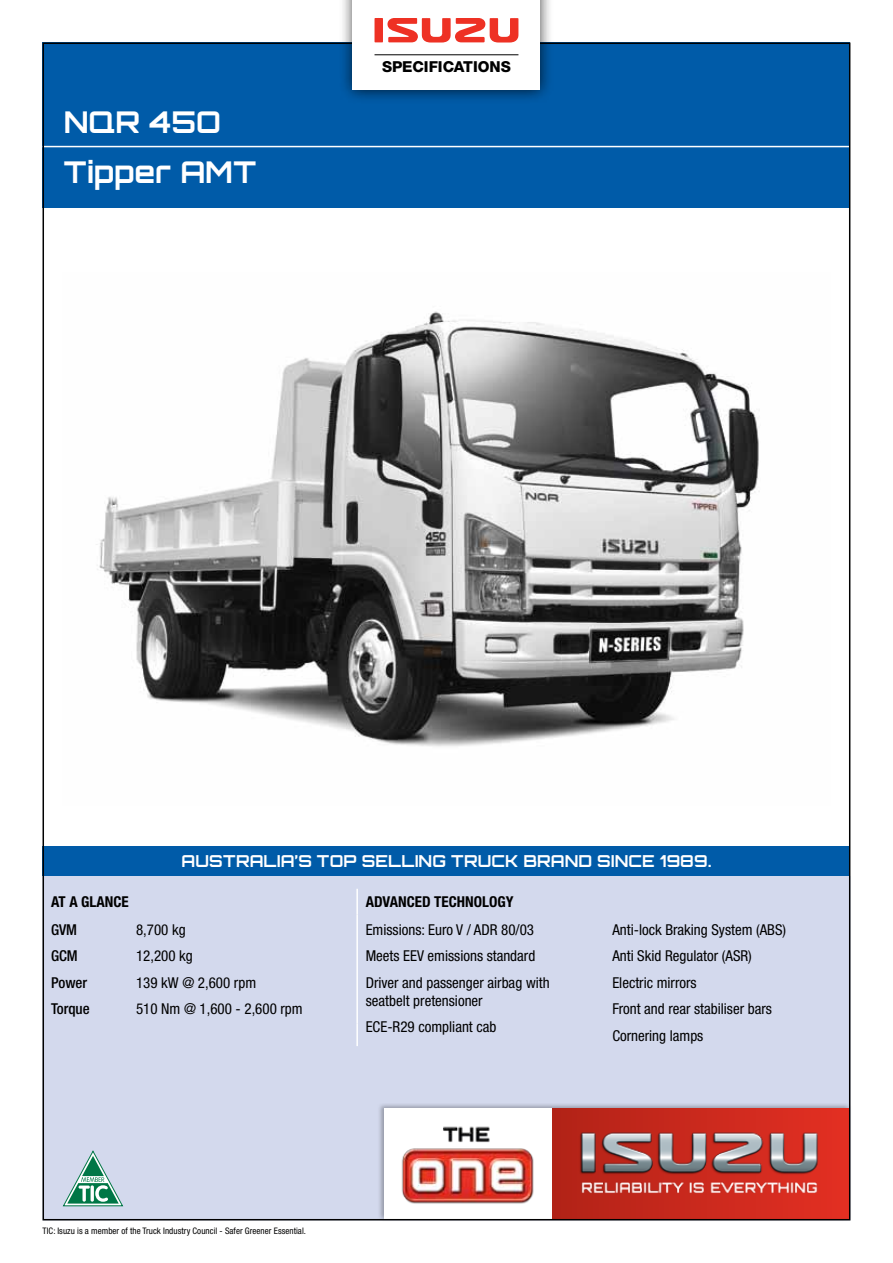
<style>
.page{position:relative;width:893px;height:1263px;background:#fff}
.page>*{position:absolute;margin:0;border:0;box-sizing:border-box;transform-origin:0 0}
.t1{font:700 30px/49.5px "Orbitron";letter-spacing:.005em;color:#fff}
.t2{font:700 16.5px "Orbitron";letter-spacing:.005em;color:#fff}
.t3{font:800 15.15px "Helvetica Neue";color:#000}
.t4{font:condensed 15px/26.5px "Helvetica Neue";color:#000}
.t5{font:700 condensed 15px "Helvetica Neue";color:#000}
.t6{font:500 condensed 15px/26.5px "Helvetica Neue";color:#000}
.t7{font:condensed 9px "Helvetica Neue";letter-spacing:.005em;color:#000}
</style>
<div class="page">
<div style="left:43px;top:846px;width:807px;height:30px;background:#005ba8"></div>
<div style="left:46px;top:876px;width:801px;height:341px;background:#d3d9ed"></div>
<hr style="left:356px;top:1024px;width:2px;height:22px;background:#fff">
<hr style="left:356px;top:889px;width:2px;height:25px;background:#fff">
<hr style="left:356px;top:914px;width:2px;height:110px;background:#fff">
<img style="left:96px;top:311px;width:664px;height:436px">
<div style="left:43px;top:43px;width:807px;height:165px;background:#005ba8"></div>
<hr style="left:43px;top:146px;width:807px;height:1px;background:#fff">
<svg style="left:62px;top:1150px;width:62px;height:56px;background:#9cc2be"></svg>
<div style="left:377px;top:1102px;width:475px;height:120px;background:#000;opacity:.3"></div>
<div style="left:551px;top:1109px;width:298px;height:110px;background:linear-gradient(to right,#b12217,#e32f23)"></div>
<img style="left:575px;top:1127px;width:248px;height:68px">
<div style="left:384px;top:1109px;width:167px;height:110px;background:#fff"></div>
<img style="left:401px;top:1126px;width:133px;height:78px">
<div style="left:339px;top:0;width:215px;height:104px;background:#000;opacity:.75"></div>
<div style="left:353px;top:0;width:187px;height:89px;background:#fff"></div>
<svg style="left:374px;top:18px;width:144px;height:25px"></svg>
<hr style="left:374px;top:54px;width:144px;height:1px;background:#000">
<h1 class="t1" style="left:64px;top:97px;width:194px">NQR 45O<br>Tipper AMT</h1>
<p class="t3" style="left:382px;top:57px;width:130px">SPECIFICATIONS</p>
<p class="t2" style="left:182px;top:851px;width:531px">AUSTRALIA’S TOP SELLING TRUCK BRAND SINCE 1989.</p>
<p class="t5" style="left:51px;top:893px;width:79px">AT A GLANCE</p>
<p class="t5" style="left:366px;top:893px;width:149px">ADVANCED TECHNOLOGY</p>
<p class="t6" style="left:51px;top:916px;width:40px">GVM<br>GCM<br>Power<br>Torque</p>
<p class="t4" style="left:136px;top:916px;width:168px">8,700 kg<br>12,200 kg<br>139 kW @ 2,600 rpm<br>510 Nm @ 1,600 - 2,600 rpm</p>
<p class="t4" style="left:366px;top:916px;width:185px">Emissions: Euro V / ADR 80/03<br>Meets EEV emissions standard<br>Driver and passenger airbag with</p>
<p class="t4" style="left:366px;top:987px;width:132px">seatbelt pretensioner<br>ECE-R29 compliant cab</p>
<p class="t4" style="left:612px;top:916px;width:175px">Anti-lock Braking System (ABS)<br>Anti Skid Regulator (ASR)<br>Electric mirrors<br>Front and rear stabiliser bars<br>Cornering lamps</p>
<p class="t7" style="left:43px;top:1225px;width:265px">TIC: Isuzu is a member of the Truck Industry Council - Safer Greener Essential.</p>
</div>
